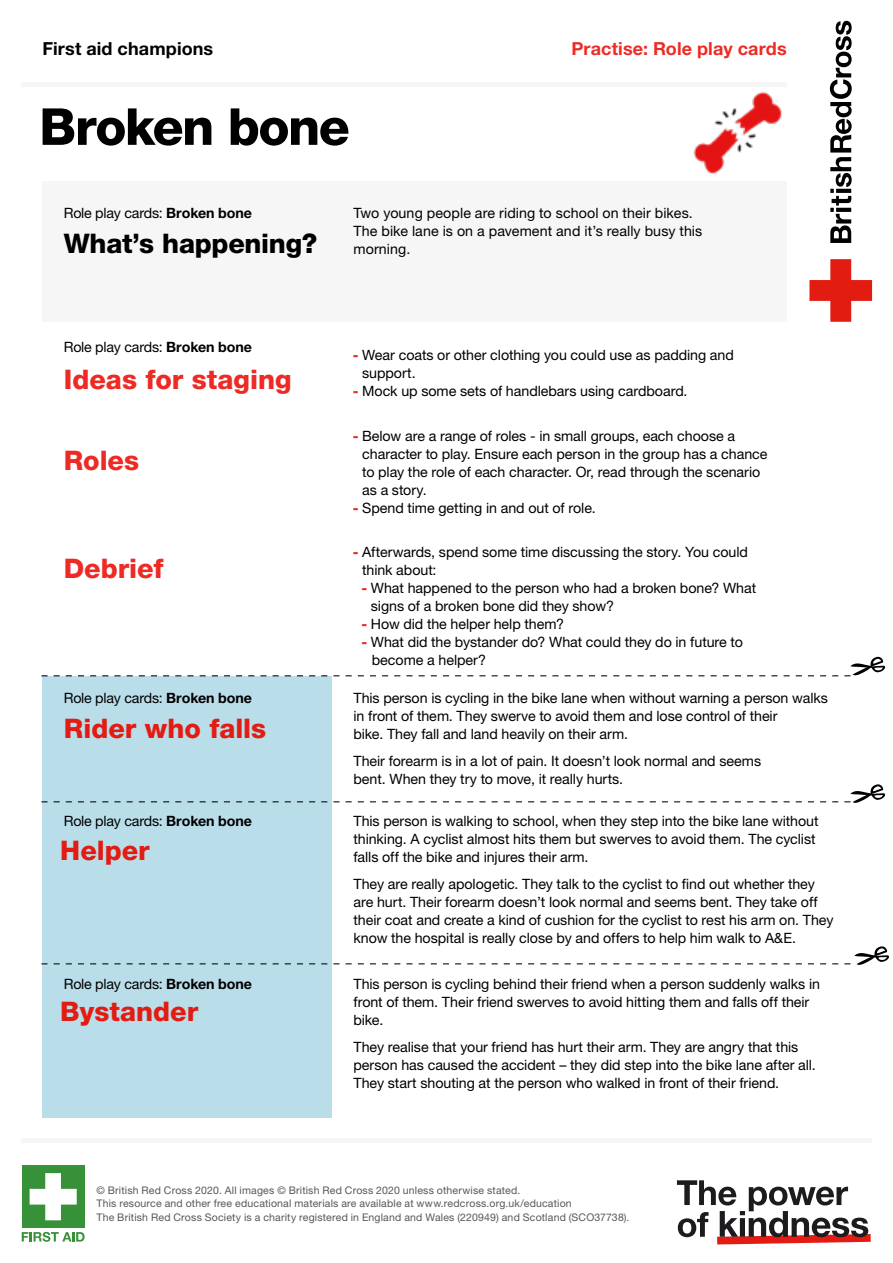
<style>
.page{position:relative;width:893px;height:1263px;background:#fff}
.page>*{position:absolute;margin:0;border:0;box-sizing:border-box;transform-origin:0 0}
.t1{font:800 51px "Helvetica Neue LT Pro";letter-spacing:-.03em;color:#000}
.t2{font:800 27px "Helvetica Neue LT Pro";color:#e31c12}
.t3{font:800 27px "Helvetica Neue LT Pro";color:#ee2a24}
.t4{font:800 27px "Helvetica Neue LT Pro";letter-spacing:-.01em;color:#000}
.t5{font:700 18px "Helvetica Neue LT Pro";letter-spacing:.005em;color:#ee2a24}
.t6{font:700 18px "Helvetica Neue LT Pro";letter-spacing:.005em;color:#000}
.t7{font:14.25px/18px "Helvetica Neue LT Pro";letter-spacing:-.005em;color:#000}
.t8{font:10.5px/13.5px "Helvetica Neue LT Pro";letter-spacing:.02em;color:#575756}
.s1{font-weight:700}
.s2{font-weight:800;color:#ee2a24}
</style>
<div class="page">
<div style="left:43px;top:676px;width:289px;height:441px;background:#baddea"></div>
<svg style="left:809px;top:259px;width:63px;height:63px"></svg>
<svg style="left:830px;top:21px;width:22px;height:222px"></svg>
<div style="left:43px;top:181px;width:744px;height:141px;background:#f6f6f6"></div>
<hr style="left:21px;top:1138px;width:851px;height:4px;background:#f6f6f6">
<svg style="left:677px;top:1180px;width:194px;height:64px"></svg>
<div style="left:22px;top:1165px;width:63px;height:63px;background:#379138"></div>
<svg style="left:30px;top:1173px;width:47px;height:47px"></svg>
<svg style="left:22px;top:1232px;width:63px;height:10px"></svg>
<hr style="left:21px;top:82px;width:766px;height:4px;background:#f6f6f6">
<svg style="left:41px;top:784px;width:844px;height:19px"></svg>
<svg style="left:41px;top:946px;width:848px;height:19px"></svg>
<img style="left:693px;top:86px;width:89px;height:89px">
<svg style="left:41px;top:657px;width:844px;height:19px"></svg>
<p class="t6" style="left:43px;top:38px;width:172px">First aid champions</p>
<h1 class="t1" style="left:39px;top:96px;width:312px">Broken bone</h1>
<p class="t5" style="left:572px;top:38px;width:217px">Practise: Role play cards</p>
<p class="t7" style="left:64px;top:204px;width:190px">Role play cards: <span class="s1">Broken bone</span></p>
<h2 class="t4" style="left:64px;top:228px;width:255px">What’s happening?</h2>
<p class="t7" style="left:64px;top:338px;width:190px">Role play cards: <span class="s1">Broken bone</span></p>
<h2 class="t3" style="left:64px;top:363px;width:229px">Ideas for staging</h2>
<h2 class="t3" style="left:64px;top:444px;width:77px">Roles</h2>
<h2 class="t3" style="left:64px;top:552px;width:101px">Debrief</h2>
<p class="t7" style="left:64px;top:688px;width:190px">Role play cards: <span class="s1">Broken bone</span></p>
<h2 class="t2" style="left:64px;top:713px;width:204px">Rider who falls</h2>
<p class="t7" style="left:64px;top:811px;width:190px">Role play cards: <span class="s1">Broken bone</span></p>
<h2 class="t2" style="left:60px;top:834px;width:91px">Helper</h2>
<p class="t7" style="left:64px;top:974px;width:190px">Role play cards: <span class="s1">Broken bone</span></p>
<h2 class="t2" style="left:60px;top:995px;width:139px">Bystander</h2>
<p class="t7" style="left:353px;top:204px;width:350px">Two young people are riding to school on their bikes.<br>The bike lane is on a pavement and it’s really busy this morning.</p>
<p class="t7" style="left:362px;top:345px;width:373px;text-indent:-9px"><span class="s2">-</span> Wear coats or other clothing you could use as padding and support.</p>
<p class="t7" style="left:353px;top:381px;width:336px"><span class="s2">-</span> Mock up some sets of handlebars using cardboard.</p>
<p class="t7" style="left:362px;top:426px;width:407px;text-indent:-9px"><span class="s2">-</span> Below are a range of roles - in small groups, each choose a character to play. Ensure each person in the group has a chance to play the role of each character. Or, read through the scenario as a story.</p>
<p class="t7" style="left:353px;top:498px;width:245px"><span class="s2">-</span> Spend time getting in and out of role.</p>
<p class="t7" style="left:362px;top:542px;width:387px;text-indent:-9px"><span class="s2">-</span> Afterwards, spend some time discussing the story. You could think about:</p>
<p class="t7" style="left:371px;top:578px;width:387px;text-indent:-9px"><span class="s2">-</span> What happened to the person who had a broken bone? What signs of a broken bone did they show?</p>
<p class="t7" style="left:361px;top:614px;width:204px"><span class="s2">-</span> How did the helper help them?</p>
<p class="t7" style="left:372px;top:632px;width:373px;text-indent:-10px"><span class="s2">-</span> What did the bystander do? What could they do in future to become a helper?</p>
<p class="t7" style="left:353px;top:688px;width:476px">This person is cycling in the bike lane when without warning a person walks in front of them. They swerve to avoid them and lose control of their<br>bike. They fall and land heavily on their arm.</p>
<p class="t7" style="left:353px;top:751px;width:409px">Their forearm is in a lot of pain. It doesn’t look normal and seems bent. When they try to move, it really hurts.</p>
<p class="t7" style="left:353px;top:811px;width:467px">This person is walking to school, when they step into the bike lane without thinking. A cyclist almost hits them but swerves to avoid them. The cyclist falls off the bike and injures their arm.</p>
<p class="t7" style="left:353px;top:874px;width:481px">They are really apologetic. They talk to the cyclist to find out whether they are hurt. Their forearm doesn’t look normal and seems bent. They take off their coat and create a kind of cushion for the cyclist to rest his arm on. They know the hospital is really close by and offers to help him walk to A&amp;E.</p>
<p class="t7" style="left:353px;top:974px;width:468px">This person is cycling behind their friend when a person suddenly walks in front of them. Their friend swerves to avoid hitting them and falls off their bike.</p>
<p class="t7" style="left:353px;top:1037px;width:464px">They realise that your friend has hurt their arm. They are angry that this person has caused the accident – they did step into the bike lane after all.<br>They start shouting at the person who walked in front of their friend.</p>
<p class="t8" style="left:96px;top:1183px;width:535px">© British Red Cross 2020. All images © British Red Cross 2020 unless otherwise stated.<br>This resource and other free educational materials are available at www.redcross.org.uk/education<br>The British Red Cross Society is a charity registered in England and Wales (220949) and Scotland (SCO37738).</p>
</div>
